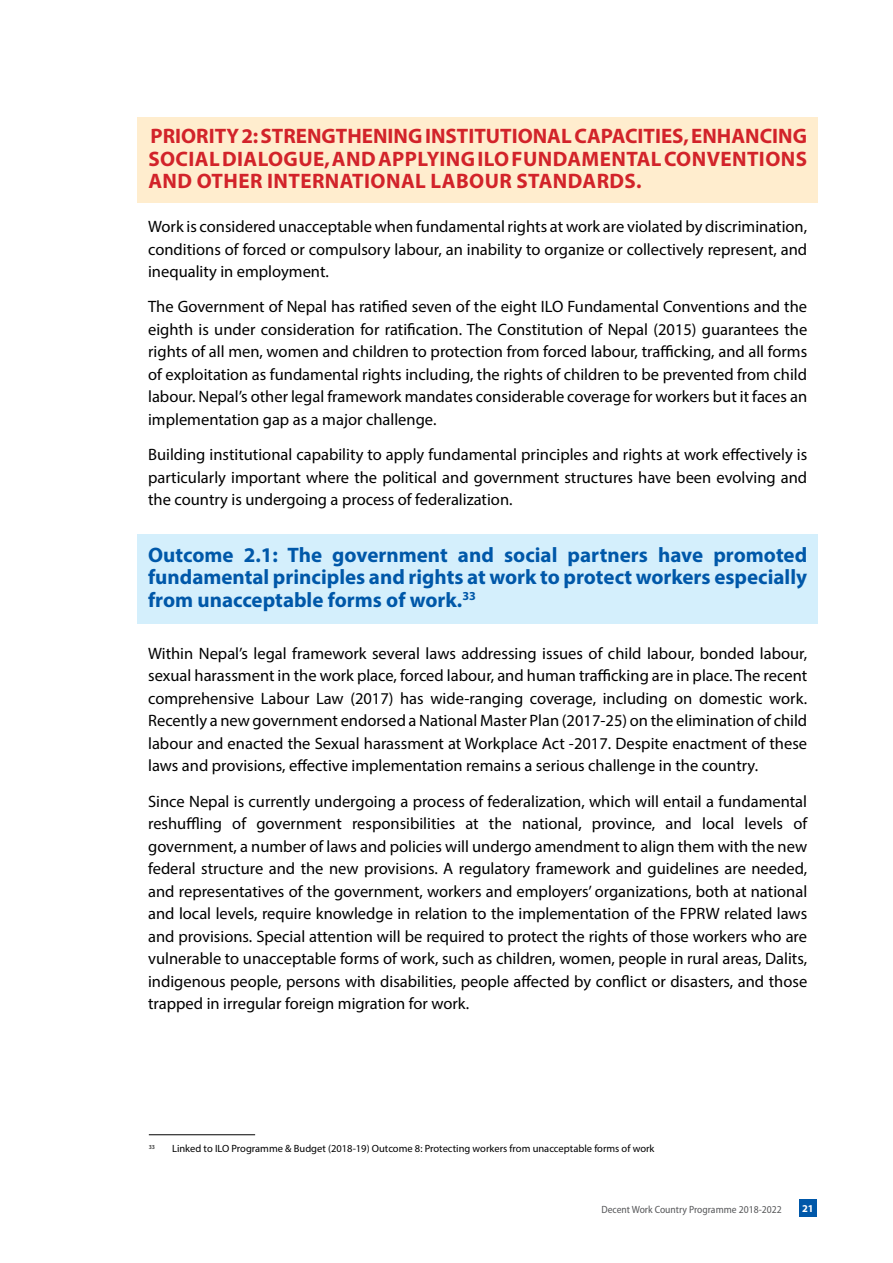
<style>
.page{position:relative;width:893px;height:1263px;background:#fff}
.page>*{position:absolute;margin:0;border:0;box-sizing:border-box;transform-origin:0 0}
.t1{font:700 21px/22.5px "Myriad Pro";color:#0058a9;text-align:justify}
.t2{font:700 21px/22.5px "Myriad Pro";letter-spacing:.02em;color:#d2232a;text-align:justify}
.t3{font:16.5px/22.5px "Myriad Pro";color:#000;text-align:justify}
.t4{font:10.5px "Myriad Pro";color:#000}
.t5{font:semi-condensed 10.5px "Myriad Pro";color:#58595b}
.t6{font:700 10.5px "Myriad Pro";color:#fff}
.t7{font:6.15px "Myriad Pro";color:#000}
</style>
<div class="page">
<div style="left:799px;top:1200px;width:17px;height:17px;background:#0058a9"></div>
<div style="left:137px;top:117px;width:681px;height:85px;background:#ffedce"></div>
<div style="left:137px;top:534px;width:681px;height:90px;background:#d4effc"></div>
<hr style="left:149px;top:1134px;width:106px;height:1px;background:#000">
<p class="t2" style="left:148px;top:124px;width:660px">PRIORITY 2: STRENGTHENING INSTITUTIONAL CAPACITIES, ENHANCING SOCIAL DIALOGUE, AND APPLYING ILO FUNDAMENTAL CONVENTIONS AND OTHER INTERNATIONAL LABOUR STANDARDS.</p>
<p class="t3" style="left:148px;top:215px;width:661px">Work is considered unacceptable when fundamental rights at work are violated by discrimination, conditions of forced or compulsory labour, an inability to organize or collectively represent, and inequality in employment.</p>
<p class="t3" style="left:148px;top:295px;width:661px">The Government of Nepal has ratified seven of the eight ILO Fundamental Conventions and the eighth is under consideration for ratification. The Constitution of Nepal (2015) guarantees the rights of all men, women and children to protection from forced labour, trafficking, and all forms of exploitation as fundamental rights including, the rights of children to be prevented from child labour. Nepal’s other legal framework mandates considerable coverage for workers but it faces an implementation gap as a major challenge.</p>
<p class="t3" style="left:148px;top:443px;width:661px">Building institutional capability to apply fundamental principles and rights at work effectively is particularly important where the political and government structures have been evolving and the country is undergoing a process of federalization.</p>
<p class="t1" style="left:148px;top:543px;width:661px">Outcome 2.1: The government and social partners have promoted fundamental principles and rights at work to protect workers especially from unacceptable forms of work.<sup>33</sup></p>
<p class="t3" style="left:148px;top:642px;width:661px">Within Nepal’s legal framework several laws addressing issues of child labour, bonded labour, sexual harassment in the work place, forced labour, and human trafficking are in place. The recent comprehensive Labour Law (2017) has wide-ranging coverage, including on domestic work.<br>Recently a new government endorsed a National Master Plan (2017-25) on the elimination of child labour and enacted the Sexual harassment at Workplace Act -2017. Despite enactment of these laws and provisions, effective implementation remains a serious challenge in the country.</p>
<p class="t3" style="left:148px;top:790px;width:661px">Since Nepal is currently undergoing a process of federalization, which will entail a fundamental reshuffling of government responsibilities at the national, province, and local levels of government, a number of laws and policies will undergo amendment to align them with the new federal structure and the new provisions. A regulatory framework and guidelines are needed, and representatives of the government, workers and employers’ organizations, both at national and local levels, require knowledge in relation to the implementation of the FPRW related laws and provisions. Special attention will be required to protect the rights of those workers who are vulnerable to unacceptable forms of work, such as children, women, people in rural areas, Dalits, indigenous people, persons with disabilities, people affected by conflict or disasters, and those trapped in irregular foreign migration for work.</p>
<p class="t7" style="left:149px;top:1143px;width:8px">33</p>
<p class="t4" style="left:172px;top:1142px;width:484px">Linked to ILO Programme &amp; Budget (2018-19) Outcome 8: Protecting workers from unacceptable forms of work</p>
<p class="t5" style="left:601px;top:1204px;width:182px">Decent Work Country Programme 2018-2022</p>
<p class="t6" style="left:802px;top:1201px;width:13px">21</p>
</div>
